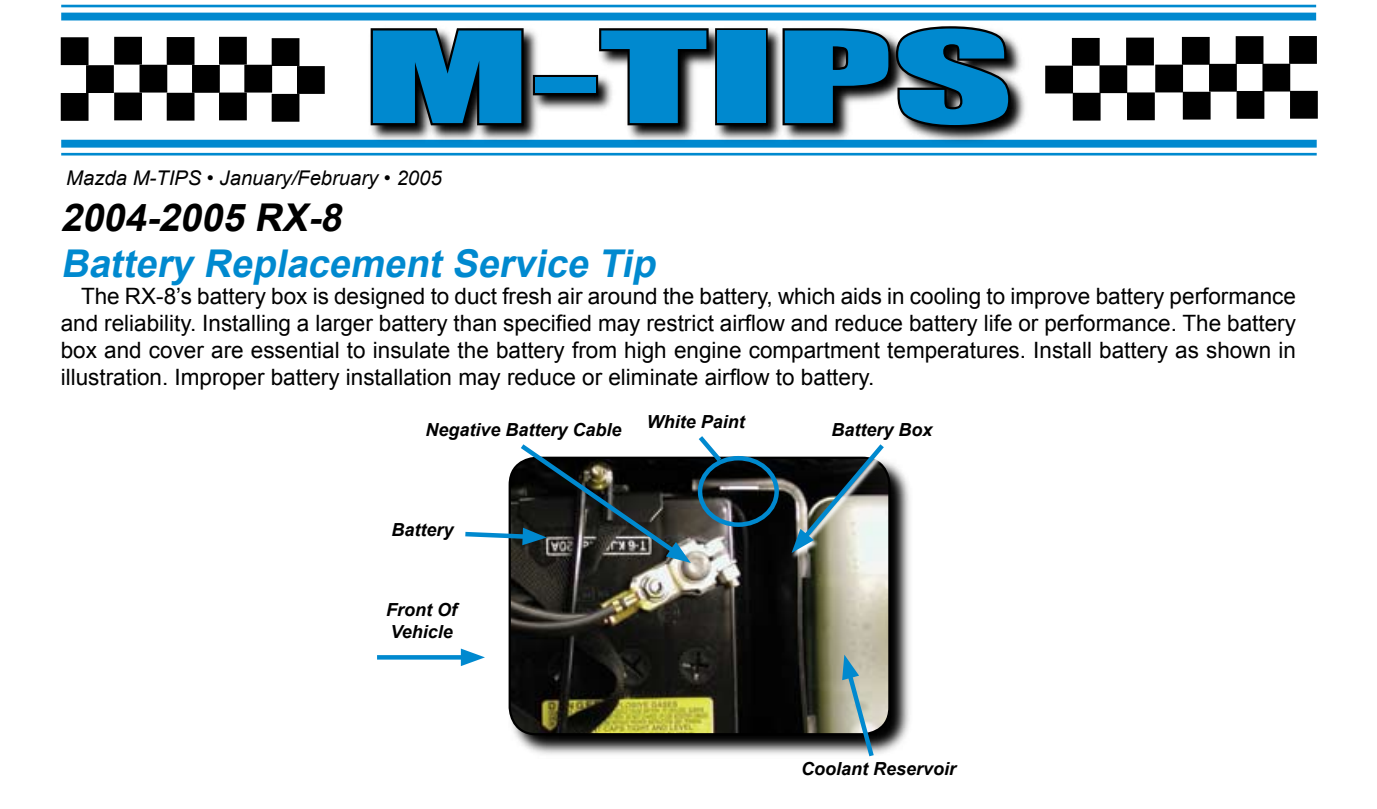
<style>
.page{position:relative;width:1377px;height:809px;background:#fff}
.page>*{position:absolute;margin:0;border:0;box-sizing:border-box;transform-origin:0 0}
.t1{font:117px "Impact";color:#0089cf;scale:2 1}
.t2{font:italic 700 38.25px "Arial";color:#0089cf}
.t3{font:italic 700 38.25px "Arial";color:#000}
.t4{font:22.5px/27px "Arial";color:#000;text-align:justify}
.t5{font:italic 20.25px "Arial";color:#000}
.t6{font:italic 700 18px/21.6px "Arial";color:#000}
</style>
<div class="page">
<hr style="left:61px;top:5px;width:1255px;height:2px;background:#0089cf">
<div style="left:61px;top:13px;width:1255px;height:7px;background:#0089cf"></div>
<div style="left:61px;top:140px;width:1256px;height:7px;background:#0089cf"></div>
<hr style="left:61px;top:153px;width:1256px;height:2px;background:#0089cf">
<div style="left:1183px;top:38px;width:26px;height:26px;background:#000"></div>
<div style="left:1182px;top:37px;width:28px;height:28px;border:2px solid #000"></div>
<div style="left:1184px;top:93px;width:25px;height:25px;background:#000"></div>
<div style="left:1183px;top:92px;width:28px;height:27px;border:2px solid #000"></div>
<div style="left:1156px;top:66px;width:26px;height:25px;background:#000"></div>
<div style="left:1155px;top:65px;width:28px;height:27px;border:2px solid #000"></div>
<div style="left:1237px;top:37px;width:25px;height:26px;background:#000"></div>
<div style="left:1236px;top:36px;width:27px;height:28px;border:2px solid #000"></div>
<div style="left:1238px;top:92px;width:25px;height:26px;background:#000"></div>
<div style="left:1237px;top:91px;width:27px;height:28px;border:2px solid #000"></div>
<div style="left:1210px;top:65px;width:26px;height:25px;background:#000"></div>
<div style="left:1209px;top:64px;width:28px;height:28px;border:2px solid #000"></div>
<div style="left:1290px;top:37px;width:26px;height:26px;background:#000"></div>
<div style="left:1289px;top:36px;width:28px;height:28px;border:2px solid #000"></div>
<div style="left:1291px;top:92px;width:26px;height:25px;background:#000"></div>
<div style="left:1290px;top:91px;width:28px;height:28px;border:2px solid #000"></div>
<div style="left:1264px;top:65px;width:25px;height:25px;background:#000"></div>
<div style="left:1262px;top:64px;width:28px;height:27px;border:2px solid #000"></div>
<div style="left:1127px;top:39px;width:26px;height:25px;background:#000"></div>
<div style="left:1126px;top:38px;width:28px;height:27px;border:2px solid #000"></div>
<div style="left:1128px;top:93px;width:26px;height:26px;background:#000"></div>
<div style="left:1127px;top:92px;width:28px;height:28px;border:2px solid #000"></div>
<div style="left:1101px;top:66px;width:25px;height:26px;background:#000"></div>
<div style="left:1099px;top:65px;width:28px;height:28px;border:2px solid #000"></div>
<div style="left:1073px;top:39px;width:26px;height:26px;background:#000"></div>
<div style="left:1072px;top:38px;width:28px;height:28px;border:2px solid #000"></div>
<div style="left:1074px;top:94px;width:25px;height:25px;background:#000"></div>
<div style="left:1073px;top:93px;width:28px;height:27px;border:2px solid #000"></div>
<div style="left:1046px;top:67px;width:26px;height:25px;background:#000"></div>
<div style="left:1045px;top:66px;width:28px;height:27px;border:2px solid #000"></div>
<div style="left:220px;top:38px;width:26px;height:25px;background:#000"></div>
<div style="left:219px;top:37px;width:28px;height:28px;border:2px solid #000"></div>
<div style="left:220px;top:94px;width:26px;height:25px;background:#000"></div>
<div style="left:219px;top:92px;width:28px;height:28px;border:2px solid #000"></div>
<div style="left:245px;top:66px;width:26px;height:25px;background:#000"></div>
<div style="left:244px;top:65px;width:28px;height:27px;border:2px solid #000"></div>
<div style="left:168px;top:38px;width:25px;height:26px;background:#000"></div>
<div style="left:167px;top:37px;width:28px;height:28px;border:2px solid #000"></div>
<div style="left:168px;top:94px;width:25px;height:25px;background:#000"></div>
<div style="left:167px;top:93px;width:28px;height:27px;border:2px solid #000"></div>
<div style="left:193px;top:66px;width:26px;height:26px;background:#000"></div>
<div style="left:192px;top:65px;width:28px;height:28px;border:2px solid #000"></div>
<div style="left:115px;top:38px;width:26px;height:25px;background:#000"></div>
<div style="left:114px;top:37px;width:28px;height:28px;border:2px solid #000"></div>
<div style="left:115px;top:94px;width:26px;height:25px;background:#000"></div>
<div style="left:114px;top:92px;width:28px;height:28px;border:2px solid #000"></div>
<div style="left:141px;top:66px;width:25px;height:25px;background:#000"></div>
<div style="left:140px;top:65px;width:27px;height:27px;border:2px solid #000"></div>
<div style="left:62px;top:38px;width:25px;height:26px;background:#000"></div>
<div style="left:61px;top:37px;width:28px;height:28px;border:2px solid #000"></div>
<div style="left:62px;top:94px;width:25px;height:26px;background:#000"></div>
<div style="left:61px;top:93px;width:28px;height:28px;border:2px solid #000"></div>
<div style="left:87px;top:66px;width:26px;height:26px;background:#000"></div>
<div style="left:86px;top:65px;width:28px;height:28px;border:2px solid #000"></div>
<div style="left:273px;top:39px;width:25px;height:26px;background:#000"></div>
<div style="left:272px;top:38px;width:27px;height:28px;border:2px solid #000"></div>
<div style="left:273px;top:95px;width:25px;height:25px;background:#000"></div>
<div style="left:272px;top:94px;width:27px;height:28px;border:2px solid #000"></div>
<div style="left:298px;top:67px;width:26px;height:26px;background:#000"></div>
<div style="left:297px;top:66px;width:28px;height:28px;border:2px solid #000"></div>
<svg style="left:368px;top:29px;width:661px;height:112px"></svg>
<svg style="left:368px;top:28px;width:158px;height:99px;background:#1c1c1c"></svg>
<div style="left:533px;top:75px;width:65px;height:20px;border:4px solid #000"></div>
<svg style="left:597px;top:28px;width:114px;height:99px"></svg>
<div style="left:715px;top:28px;width:53px;height:97px;border:4px solid #000"></div>
<svg style="left:780px;top:26px;width:233px;height:103px;background:#3e3e3e"></svg>
<svg style="left:508px;top:463px;width:402px;height:292px;background:#757575"></svg>
<img style="left:510px;top:457px;width:379px;height:277px;border-radius:27px">
<svg style="left:790px;top:456px;width:101px;height:104px"></svg>
<svg style="left:792px;top:444px;width:96px;height:108px"></svg>
<svg style="left:465px;top:436px;width:261px;height:126px"></svg>
<svg style="left:842px;top:654px;width:35px;height:103px;background:#96aaa9"></svg>
<div style="left:698px;top:456px;width:81px;height:70px;border:4px solid #0089cf;border-radius:50%"></div>
<svg style="left:377px;top:654px;width:84px;height:5px"></svg>
<svg style="left:461px;top:648px;width:24px;height:18px"></svg>
<h1 class="t1" style="left:363px;top:-14px;width:327px">M-TIPS</h1>
<p class="t5" style="left:66px;top:165px;width:377px">Mazda M-TIPS • January/February • 2005</p>
<h2 class="t3" style="left:61px;top:192px;width:291px">2004-2005 RX-8</h2>
<h2 class="t2" style="left:61px;top:238px;width:605px">Battery ReplacementService Tip</h2>
<p class="t4" style="left:61px;top:282px;width:1237px;text-indent:20px">The RX-8’s battery box is designed to duct fresh air around the battery, which aids in cooling to improve battery performance and reliability. Installing a larger battery than specified may restrict airflow and reduce battery life or performance. The battery box and cover are essential to insulate the battery from high engine compartment temperatures. Install battery as shown in illustration. Improper battery installation may reduce or eliminate airflow to battery.</p>
<p class="t6" style="left:426px;top:420px;width:198px">Negative Battery Cable</p>
<p class="t6" style="left:647px;top:411px;width:100px">White Paint</p>
<p class="t6" style="left:831px;top:419px;width:103px">Battery Box</p>
<p class="t6" style="left:392px;top:519px;width:64px">Battery</p>
<p class="t6" style="left:386px;top:599px;width:72px">Front Of<br>Vehicle</p>
<p class="t6" style="left:801px;top:758px;width:157px">Coolant Reservoir</p>
</div>
